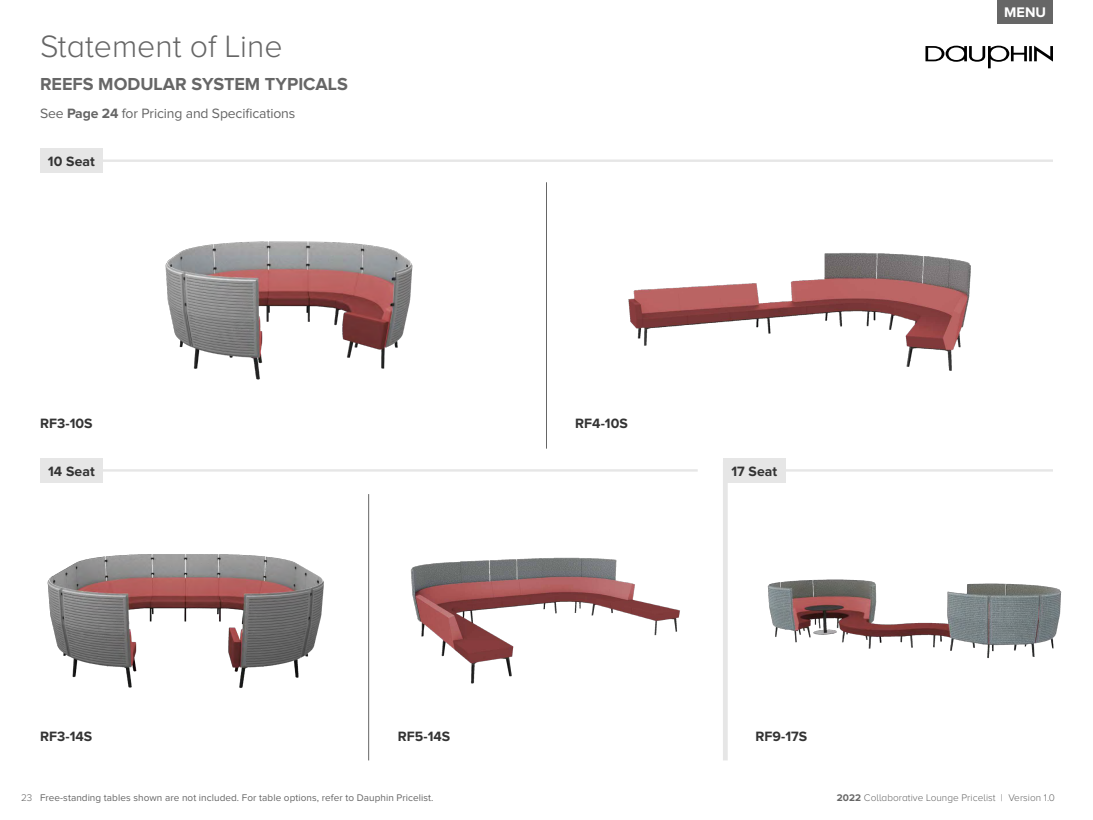
<style>
.page{position:relative;width:1093px;height:820px;background:#fff}
.page>*{position:absolute;margin:0;border:0;box-sizing:border-box;transform-origin:0 0}
.t1{font:300 32px "Proxima Nova A";color:#666}
.t2{font:700 18px "Proxima Nova A";color:#666}
.t3{font:700 14.4px "Proxima Nova A";color:#fff}
.t4{font:700 14px "Proxima Nova";letter-spacing:.005em;color:#333}
.t5{font:14px "Proxima Nova";letter-spacing:-.01em;color:#666}
.t6{font:10px "Proxima Nova";letter-spacing:.005em;color:#666}
.t7{font:300 10px "Proxima Nova A";letter-spacing:.005em;color:#666}
.s1{font-weight:700}
</style>
<div class="page">
<img style="left:165px;top:241px;width:248px;height:139px">
<img style="left:628px;top:253px;width:343px;height:118px">
<img style="left:47px;top:554px;width:277px;height:134px">
<img style="left:410px;top:557px;width:270px;height:127px">
<img style="left:767px;top:579px;width:295px;height:80px">
<div style="left:723px;top:462px;width:5px;height:298px;background:#e6e6e6"></div>
<hr style="left:368px;top:494px;width:1px;height:266px;background:#666">
<div style="left:40px;top:458px;width:63px;height:24px;background:#e6e6e6"></div>
<hr style="left:103px;top:469px;width:595px;height:2px;background:#e6e6e6">
<div style="left:40px;top:148px;width:63px;height:25px;background:#e6e6e6"></div>
<hr style="left:103px;top:159px;width:950px;height:3px;background:#e6e6e6">
<hr style="left:546px;top:182px;width:1px;height:266px;background:#666">
<div style="left:723px;top:458px;width:63px;height:24px;background:#e6e6e6"></div>
<hr style="left:785px;top:469px;width:268px;height:2px;background:#e6e6e6">
<svg style="left:925px;top:46px;width:128px;height:22px"></svg>
<div style="left:997px;top:0;width:56px;height:23px;background:#666"></div>
<h1 class="t1" style="left:40px;top:29px;width:244px">Statement of Line</h1>
<h2 class="t2" style="left:40px;top:74px;width:309px">REEFS MODULAR SYSTEM TYPICALS</h2>
<h3 class="t5" style="left:40px;top:105px;width:257px">See <span class="s1">Page 24</span> for Pricing and Specifications</h3>
<h3 class="t4" style="left:48px;top:153px;width:48px">10 Seat</h3>
<h3 class="t4" style="left:40px;top:415px;width:54px">RF3-10S</h3>
<h3 class="t4" style="left:48px;top:463px;width:48px">14 Seat</h3>
<h3 class="t4" style="left:575px;top:415px;width:54px">RF4-10S</h3>
<h3 class="t4" style="left:731px;top:463px;width:47px">17 Seat</h3>
<h3 class="t4" style="left:40px;top:728px;width:54px">RF3-14S</h3>
<h3 class="t4" style="left:398px;top:728px;width:54px">RF5-14S</h3>
<h3 class="t4" style="left:755px;top:728px;width:53px">RF9-17S</h3>
<h3 class="t3" style="left:1004px;top:4px;width:43px">MENU</h3>
<p class="t6" style="left:40px;top:791px;width:395px">Free-standing tables shown are not included. For table options, refer to Dauphin Pricelist.</p>
<p class="t7" style="left:21px;top:792px;width:13px">23</p>
<p class="t7" style="left:837px;top:792px;width:220px"><span class="s1">2022</span> Collaborative Lounge Pricelist | Version 1.0</p>
</div>
